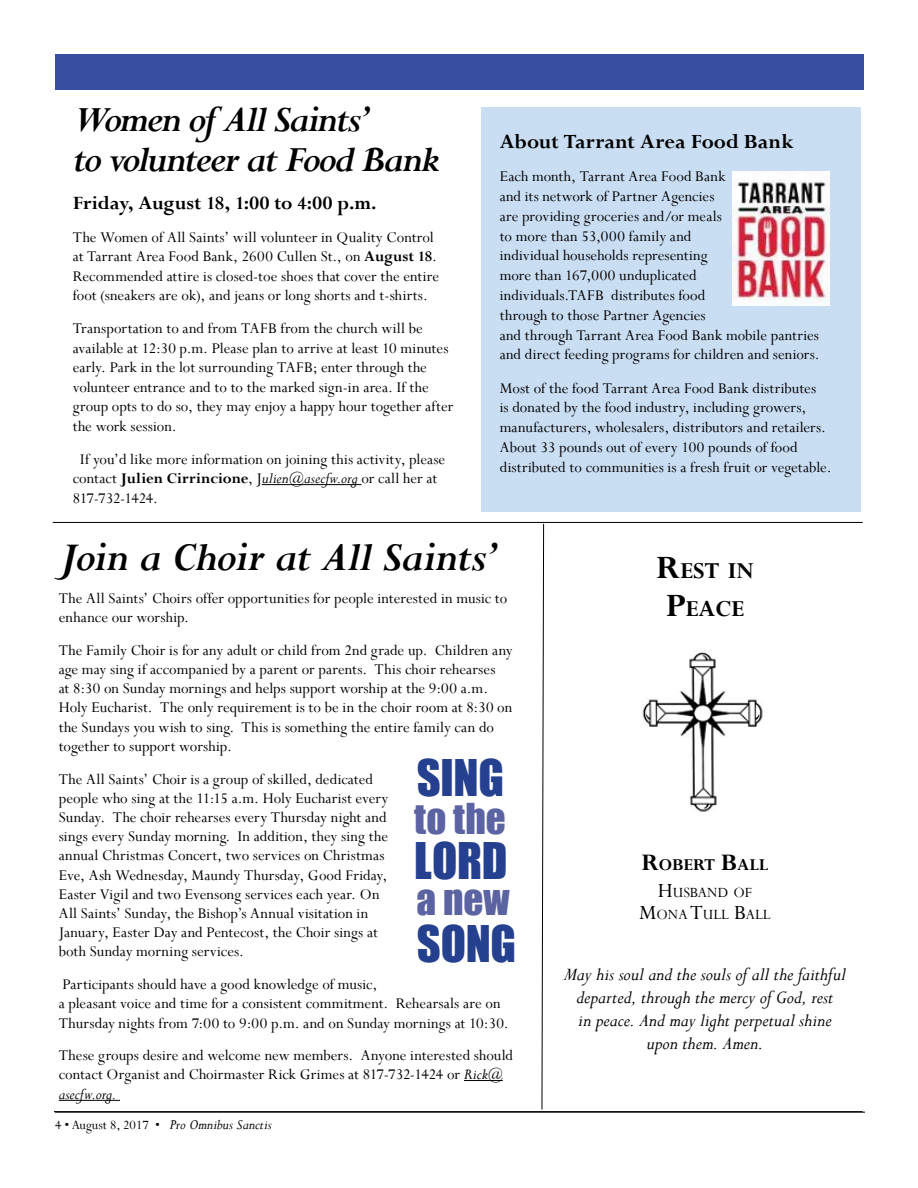
<style>
.page{position:relative;width:918px;height:1188px;background:#fff}
.page>*{position:absolute;margin:0;border:0;box-sizing:border-box;transform-origin:0 0}
.t1{font:46.35px/82.9px "Impact";letter-spacing:-.005em;color:#25408f}
.t2{font:italic 700 45px "Perpetua";letter-spacing:-.02em;color:#000}
.t3{font:italic 700 40.5px/40.5px "Perpetua";letter-spacing:-.045em;color:#000}
.t4{font:39.15px/80.6px "Impact";color:#5b63a3}
.t5{font:700 25.5px/38.1px "Perpetua";color:#000;text-align:center}
.t6{font:700 22.5px "Perpetua";color:#000}
.t7{font:700 21px "Perpetua";color:#000}
.t8{font:italic 19.95px/23.2px "Perpetua";color:#000;text-align:center}
.t9{font:700 18.6px "Perpetua";color:#000}
.t10{font:16.5px/19.2px "Perpetua";letter-spacing:.005em;color:#000}
.t11{font:15.75px/22.4px "Perpetua";color:#000;text-align:center}
.t12{font:italic 15.45px "Perpetua";color:#000}
.s1{font-weight:700}
.s2{font-style:italic}
.s3{font-size:36.45px}
.s4{font-size:26.55px}
.s5{font-size:22.5px}
.s6{font-style:normal;font-size:14.1px}
</style>
<div class="page">
<svg style="left:542px;top:524px;width:2px;height:586px"></svg>
<img style="left:642px;top:652px;width:121px;height:160px">
<div style="left:55px;top:54px;width:809px;height:35px;background:#384ea2"></div>
<hr style="left:55px;top:1112px;width:810px;height:1px;background:#000">
<hr style="left:54px;top:1111px;width:808px;height:1px;background:#000">
<div style="left:481px;top:107px;width:380px;height:405px;background:#cadef3"></div>
<hr style="left:262px;top:484px;width:99px;height:1px;background:#000">
<hr style="left:464px;top:1080px;width:39px;height:1px;background:#000">
<hr style="left:59px;top:1100px;width:61px;height:1px;background:#000">
<hr style="left:53px;top:522px;width:810px;height:1px;background:#000">
<img style="left:733px;top:172px;width:97px;height:134px">
<h3 class="t3" style="left:73px;top:99px;width:369px">Women of All Saints’<br>to volunteer at Food Bank</h3>
<p class="t7" style="left:73px;top:190px;width:305px">Friday, August 18, 1:00 to 4:00 p.m.</p>
<p class="t10" style="left:73px;top:227px;width:368px">The Women of All Saints’ will volunteer in Quality Control at Tarrant Area Food Bank, 2600 Cullen St., on <span class="s1">August 18</span>.<br>Recommended attire is closed-toe shoes that cover the entire foot (sneakers are ok), and jeans or long shorts and t-shirts.</p>
<p class="t10" style="left:73px;top:319px;width:382px">Transportation to and from TAFB from the church will be available at 12:30 p.m. Please plan to arrive at least 10 minutes early. Park in the lot surrounding TAFB; enter through the volunteer entrance and to to the marked sign-in area. If the group opts to do so, they may enjoy a happy hour together after the work session.</p>
<p class="t10" style="left:73px;top:449px;width:374px;text-indent:7px">If you’d like more information on joining this activity, please contact <span class="s1">Julien Cirrincione</span>, J<span class="s2">ulien@asecfw.org</span> or call her at<br>817-732-1424.</p>
<h2 class="t2" style="left:59px;top:529px;width:440px">Join a Choir at All Saints’</h2>
<p class="t10" style="left:59px;top:588px;width:450px">The All Saints’ Choirs offer opportunities for people interested in music to enhance our worship.</p>
<p class="t10" style="left:59px;top:640px;width:456px">The Family Choir is for any adult or child from 2nd grade up. Children any age may sing if accompanied by a parent or parents. This choir rehearses<br>at 8:30 on Sunday mornings and helps support worship at the 9:00 a.m.<br>Holy Eucharist. The only requirement is to be in the choir room at 8:30 on the Sundays you wish to sing. This is something the entire family can do together to support worship.</p>
<p class="t10" style="left:59px;top:769px;width:331px">The All Saints’ Choir is a group of skilled, dedicated people who sing at the 11:15 a.m. Holy Eucharist every Sunday. The choir rehearses every Thursday night and sings every Sunday morning. In addition, they sing the annual Christmas Concert, two services on Christmas Eve, Ash Wednesday, Maundy Thursday, Good Friday, Easter Vigil and two Evensong services each year. On All Saints’ Sunday, the Bishop’s Annual visitation in January, Easter Day and Pentecost, the Choir sings at both Sunday morning services.</p>
<p class="t10" style="left:59px;top:974px;width:451px">Participants should have a good knowledge of music,<br>a pleasant voice and time for a consistent commitment. Rehearsals are on<br>Thursday nights from 7:00 to 9:00 p.m. and on Sunday mornings at 10:30.</p>
<p class="t10" style="left:59px;top:1045px;width:456px">These groups desire and welcome new members. Anyone interested should contact Organist and Choirmaster Rick Grimes at 817-732-1424 or <span class="s2">Rick@ asecfw.org.</span></p>
<h3 class="t6" style="left:500px;top:127px;width:296px">About Tarrant Area Food Bank</h3>
<p class="t10" style="left:500px;top:166px;width:321px;line-height:19.8px">Each month, Tarrant Area Food Bank<br>and its network of Partner Agencies<br>are providing groceries and/or meals<br>to more than 53,000 family and<br>individual households representing<br>more than 167,000 unduplicated<br>individuals.TAFB distributes food<br>through to those Partner Agencies<br>and through Tarrant Area Food Bank mobile pantries and direct feeding programs for children and seniors.</p>
<p class="t10" style="left:500px;top:378px;width:333px;line-height:19.8px">Most of the food Tarrant Area Food Bank distributes<br>is donated by the food industry, including growers, manufacturers, wholesalers, distributors and retailers.<br>About 33 pounds out of every 100 pounds of food distributed to communities is a fresh fruit or vegetable.</p>
<h3 class="t5" style="left:656px;top:551px;width:99px"><span class="s3">R</span>EST IN<br><span class="s3">P</span>EACE</h3>
<h1 class="t1" style="left:414px;top:735px;width:100px">Sing<br>Lord song</h1>
<h3 class="t4" style="left:414px;top:778px;width:97px">to the a new</h3>
<p class="t9" style="left:641px;top:853px;width:128px"><span class="s4">R</span>OBERT <span class="s4">B</span>ALL</p>
<p class="t11" style="left:639px;top:881px;width:133px"><span class="s5">H</span>USBAND OF<br><span class="s5">M</span>ONA <span class="s5">T</span>ULL <span class="s5">B</span>ALL</p>
<p class="t8" style="left:564px;top:962px;width:284px">May his soul and the souls of all the faithful departed, through the mercy of God, rest<br>in peace. And may light perpetual shine upon them. Amen.</p>
<p class="t12" style="left:55px;top:1115px;width:218px"><span class="s6">4 • August 8, 2017 •</span> Pro Omnibus Sanctis</p>
</div>
